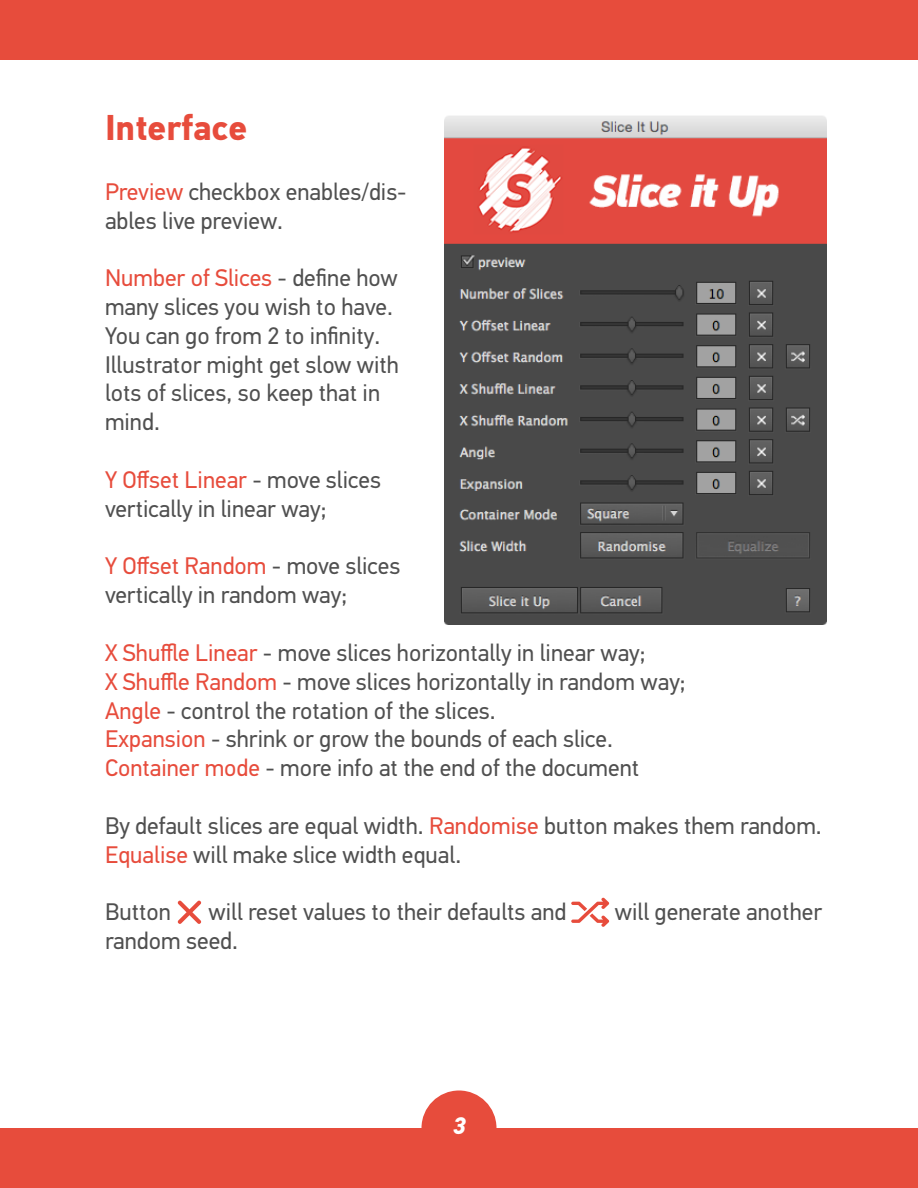
<style>
.page{position:relative;width:918px;height:1188px;background:#fff}
.page>*{position:absolute;margin:0;border:0;box-sizing:border-box;transform-origin:0 0}
.t1{font:700 36px "PF Din Text Pro";color:#e74c3c}
.t2{font:24px/28.8px "PF Din Text Pro";color:#505050}
.t3{font:italic 700 24px "PF Din Text Pro";color:#fff}
.s1{color:#e74c3c}
</style>
<div class="page">
<div style="left:0;top:0;width:918px;height:60px;background:#e74c3c"></div>
<div style="left:0;top:1128px;width:918px;height:60px;background:#e74c3c"></div>
<div style="left:422px;top:1090px;width:74px;height:76px;background:#e74c3c;border-radius:50%"></div>
<img style="left:444px;top:116px;width:383px;height:509px">
<svg style="left:571px;top:898px;width:38px;height:29px"></svg>
<svg style="left:178px;top:901px;width:23px;height:23px"></svg>
<h1 class="t1" style="left:105px;top:106px;width:144px">Interface</h1>
<p class="t2" style="left:105px;top:177px;width:303px"><span class="s1">Preview</span> checkbox enables/dis&shy;ables live preview.</p>
<p class="t2" style="left:105px;top:264px;width:296px"><span class="s1">Number of Slices</span> - define how many slices you wish to have.<br>You can go from 2 to infinity.<br>Illustrator might get slow with lots of slices, so keep that in mind.</p>
<p class="t2" style="left:105px;top:465px;width:277px"><span class="s1">Y Offset Linear</span> - move slices vertically in linear way;</p>
<p class="t2" style="left:105px;top:552px;width:297px"><span class="s1">Y Offset Random</span> - move slices vertically in random way;</p>
<p class="t2" style="left:105px;top:639px;width:582px"><span class="s1">X Shuffle Linear</span> - move slices horizontally in linear way;<br><span class="s1">X Shuffle Random</span> - move slices horizontally in random way; <span class="s1">Angle</span> - control the rotation of the slices.<br><span class="s1">Expansion</span> - shrink or grow the bounds of each slice.<br><span class="s1">Container mode</span> - more info at the end of the document</p>
<p class="t2" style="left:105px;top:811px;width:718px">By default slices are equal width. <span class="s1">Randomise</span> button makes them random.<br><span class="s1">Equalise</span> will make slice width equal.</p>
<p class="t2" style="left:105px;top:898px;width:67px">Button</p>
<p class="t2" style="left:209px;top:898px;width:359px">will reset values to their defaults and</p>
<p class="t2" style="left:615px;top:898px;width:209px">will generate another</p>
<p class="t2" style="left:105px;top:927px;width:135px">random seed.</p>
<p class="t3" style="left:453px;top:1111px;width:15px">3</p>
</div>
